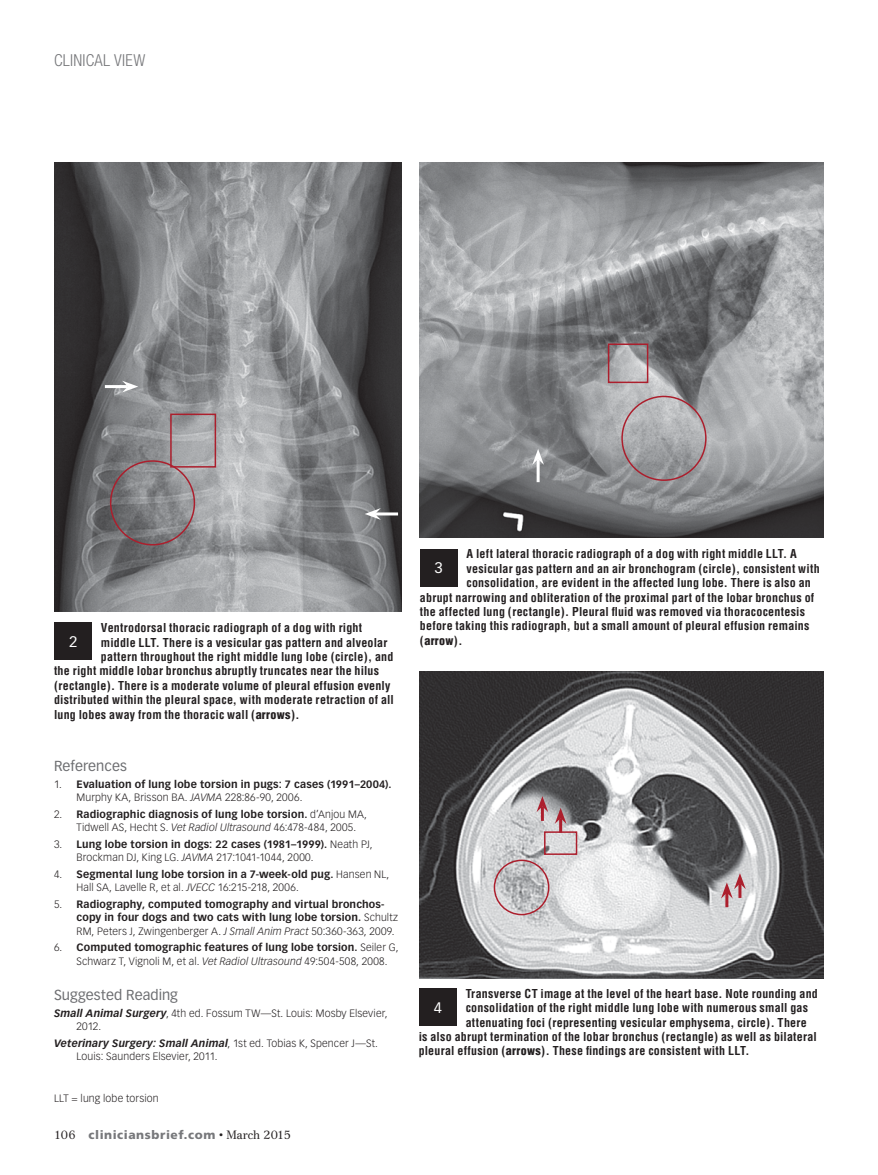
<style>
.page{position:relative;width:878px;height:1175px;background:#fff}
.page>*{position:absolute;margin:0;border:0;box-sizing:border-box;transform-origin:0 0}
.department{font:300 condensed 16.5px "Helvetica Neue LT Std";letter-spacing:.015em;color:#77787b}
.Figure_Number{font:15px "Vectora LT Std";color:#fff}
.Head_B{font:14.25px "Vectora LT Std";letter-spacing:.005em;color:#6d6e71}
.Figure_caption{font:700 condensed 12px "Helvetica";letter-spacing:.015em;color:#231f20}
.t1{font:900 12px "Frutiger";letter-spacing:.05em;color:#77787b}
.Figure_caption-2{font:900 condensed 12px "Helvetica";letter-spacing:.025em;color:#231f20}
.References{font:300 10.5px/13.5px "Vectora LT Std";letter-spacing:.015em;color:#231f20}
.References-2{font:700 10.5px/13.5px "Vectora LT Std";letter-spacing:.015em;color:#231f20}
.Footnote{font:300 10.5px "Vectora LT Std";letter-spacing:.015em;color:#231f20}
.s1{font-weight:900}
.s2{font-weight:300}
.s3{font-weight:300;font-style:italic}
.s4{font-weight:700}
.s5{font-style:italic}
.s6{font-weight:700;font-style:italic}
.s7{font-family:"Cremona";font-weight:400;color:#231f20}
</style>
<div class="page">
<div style="left:419px;top:988px;width:37px;height:37px;background:#231f20"></div>
<img style="left:419px;top:671px;width:405px;height:307px">
<div style="left:544px;top:831px;width:33px;height:24px;border:2px solid #ac1f2d"></div>
<div style="left:493px;top:859px;width:56px;height:56px;border:2px solid #ac1f2d;border-radius:50%"></div>
<hr style="left:541px;top:806px;width:3px;height:15px;background:#ac1f2d">
<svg style="left:536px;top:796px;width:12px;height:16px"></svg>
<hr style="left:559px;top:818px;width:3px;height:14px;background:#ac1f2d">
<svg style="left:554px;top:807px;width:12px;height:17px"></svg>
<hr style="left:725px;top:892px;width:3px;height:15px;background:#ac1f2d">
<svg style="left:721px;top:873px;width:24px;height:25px"></svg>
<img style="left:420px;top:162px;width:404px;height:376px">
<div style="left:420px;top:549px;width:37px;height:37px;background:#231f20"></div>
<div style="left:608px;top:343px;width:40px;height:40px;border:2px solid #ac1f2d"></div>
<div style="left:621px;top:396px;width:85px;height:85px;border:2px solid #ac1f2d;border-radius:50%"></div>
<hr style="left:536px;top:459px;width:3px;height:23px;background:#fff">
<svg style="left:532px;top:449px;width:12px;height:16px"></svg>
<div style="left:54px;top:622px;width:38px;height:38px;background:#231f20"></div>
<img style="left:54px;top:162px;width:347px;height:449px">
<div style="left:170px;top:413px;width:46px;height:54px;border:2px solid #ac1f2d"></div>
<div style="left:110px;top:460px;width:85px;height:85px;border:2px solid #ac1f2d;border-radius:50%"></div>
<hr style="left:105px;top:385px;width:23px;height:3px;background:#fff">
<svg style="left:122px;top:381px;width:16px;height:11px"></svg>
<hr style="left:375px;top:512px;width:23px;height:3px;background:#fff">
<svg style="left:364px;top:508px;width:17px;height:12px"></svg>
<p class="department" style="left:54px;top:50px;width:93px">CLINICAL VIEW</p>
<p class="Figure_caption" style="left:101px;top:620px;width:263px">Ventrodorsal thoracic radiograph of a dog with right</p>
<p class="Figure_caption" style="left:101px;top:634px;width:288px">middle LLT. There is a vesicular gas pattern and alveolar</p>
<p class="Figure_caption" style="left:101px;top:649px;width:294px">pattern throughout the right middle lung lobe (circle), and</p>
<p class="Figure_caption" style="left:54px;top:663px;width:326px">the right middle lobar bronchus abruptly truncates near the hilus</p>
<p class="Figure_caption" style="left:54px;top:678px;width:338px">(rectangle). There is a moderate volume of pleural effusion evenly</p>
<p class="Figure_caption" style="left:54px;top:692px;width:341px">distributed within the pleural space, with moderate retraction of all</p>
<p class="Figure_caption" style="left:54px;top:706px;width:247px">lung lobes away from the thoracic wall (<span class="s1">arrows</span>).</p>
<p class="Figure_Number" style="left:69px;top:633px;width:10px">2</p>
<p class="Head_B" style="left:54px;top:758px;width:74px">References</p>
<p class="References-2" style="left:76px;top:777px;width:316px;text-indent:-22px"><span class="s2">1.</span> Evaluation of lung lobe torsion in pugs: 7 cases (1991–2004).<br><span class="s2">Murphy KA, Brisson BA.</span> <span class="s3">JAVMA</span> <span class="s2">228:86-90, 2006.</span></p>
<p class="References" style="left:76px;top:807px;width:292px;text-indent:-22px">2. <span class="s4">Radiographic diagnosis of lung lobe torsion.</span> d’Anjou MA,<br>Tidwell AS, Hecht S. <span class="s5">Vet Radiol Ultrasound</span> 46:478-484, 2005.</p>
<p class="References" style="left:76px;top:837px;width:297px;text-indent:-22px">3. <span class="s4">Lung lobe torsion in dogs: 22 cases (1981–1999).</span> Neath PJ,<br>Brockman DJ, King LG. <span class="s5">JAVMA</span> 217:1041-1044, 2000.</p>
<p class="References" style="left:76px;top:867px;width:314px;text-indent:-22px">4. <span class="s4">Segmental lung lobe torsion in a 7-week-old pug.</span> Hansen NL,<br>Hall SA, Lavelle R, et al. <span class="s5">JVECC</span> 16:215-218, 2006.</p>
<p class="References-2" style="left:76px;top:897px;width:323px;text-indent:-22px"><span class="s2">5.</span> Radiography, computed tomography and virtual bronchos&shy;copy in four dogs and two cats with lung lobe torsion. <span class="s2">Schultz<br>RM, Peters J, Zwingenberger A.</span> <span class="s3">J Small Anim Pract</span> <span class="s2">50:360-363, 2009.</span></p>
<p class="References" style="left:76px;top:941px;width:323px;text-indent:-22px">6. <span class="s4">Computed tomographic features of lung lobe torsion.</span> Seiler G,<br>Schwarz T, Vignoli M, et al. <span class="s5">Vet Radiol Ultrasound</span> 49:504-508, 2008.</p>
<p class="Head_B" style="left:54px;top:986px;width:125px">Suggested Reading</p>
<p class="References" style="left:76px;top:1006px;width:312px;text-indent:-22px"><span class="s6">Small Animal Surgery</span>, 4th ed. Fossum TW—St. Louis: Mosby Elsevier,<br>2012.</p>
<p class="References" style="left:76px;top:1036px;width:303px;text-indent:-22px"><span class="s6">Veterinary Surgery: Small Animal</span>, 1st ed. Tobias K, Spencer J—St.<br>Louis: Saunders Elsevier, 2011.</p>
<p class="Footnote" style="left:54px;top:1092px;width:106px">LLT = lung lobe torsion</p>
<p class="t1" style="left:54px;top:1128px;width:238px"><span class="s7">106</span> cliniciansbrief.com <span class="s7">• March 2015</span></p>
<p class="Figure_caption" style="left:466px;top:546px;width:332px">A left lateral thoracic radiograph of a dog with right middle LLT. A</p>
<p class="Figure_caption" style="left:466px;top:561px;width:355px">vesicular gas pattern and an air bronchogram (circle), consistent with</p>
<p class="Figure_caption" style="left:466px;top:575px;width:346px">consolidation, are evident in the affected lung lobe. There is also an</p>
<p class="Figure_caption" style="left:420px;top:589px;width:396px">abrupt narrowing and obliteration of the proximal part of the lobar bronchus of</p>
<p class="Figure_caption" style="left:420px;top:604px;width:386px">the affected lung (rectangle). Pleural fluid was removed via thoracocentesis</p>
<p class="Figure_caption" style="left:420px;top:618px;width:391px">before taking this radiograph, but a small amount of pleural effusion remains</p>
<p class="Figure_caption-2" style="left:420px;top:633px;width:44px"><span class="s4">(</span>arrow<span class="s4">).</span></p>
<p class="Figure_Number" style="left:434px;top:559px;width:10px">3</p>
<p class="Figure_caption" style="left:465px;top:986px;width:354px">Transverse CT image at the level of the heart base. Note rounding and</p>
<p class="Figure_caption" style="left:465px;top:1000px;width:344px">consolidation of the right middle lung lobe with numerous small gas</p>
<p class="Figure_caption" style="left:465px;top:1014px;width:342px">attenuating foci (representing vesicular emphysema, circle). There</p>
<p class="Figure_caption" style="left:418px;top:1029px;width:399px">is also abrupt termination of the lobar bronchus (rectangle) as well as bilateral</p>
<p class="Figure_caption" style="left:418px;top:1043px;width:332px">pleural effusion (<span class="s1">arrows</span>). These findings are consistent with LLT.</p>
<p class="Figure_Number" style="left:434px;top:998px;width:10px">4</p>
</div>
